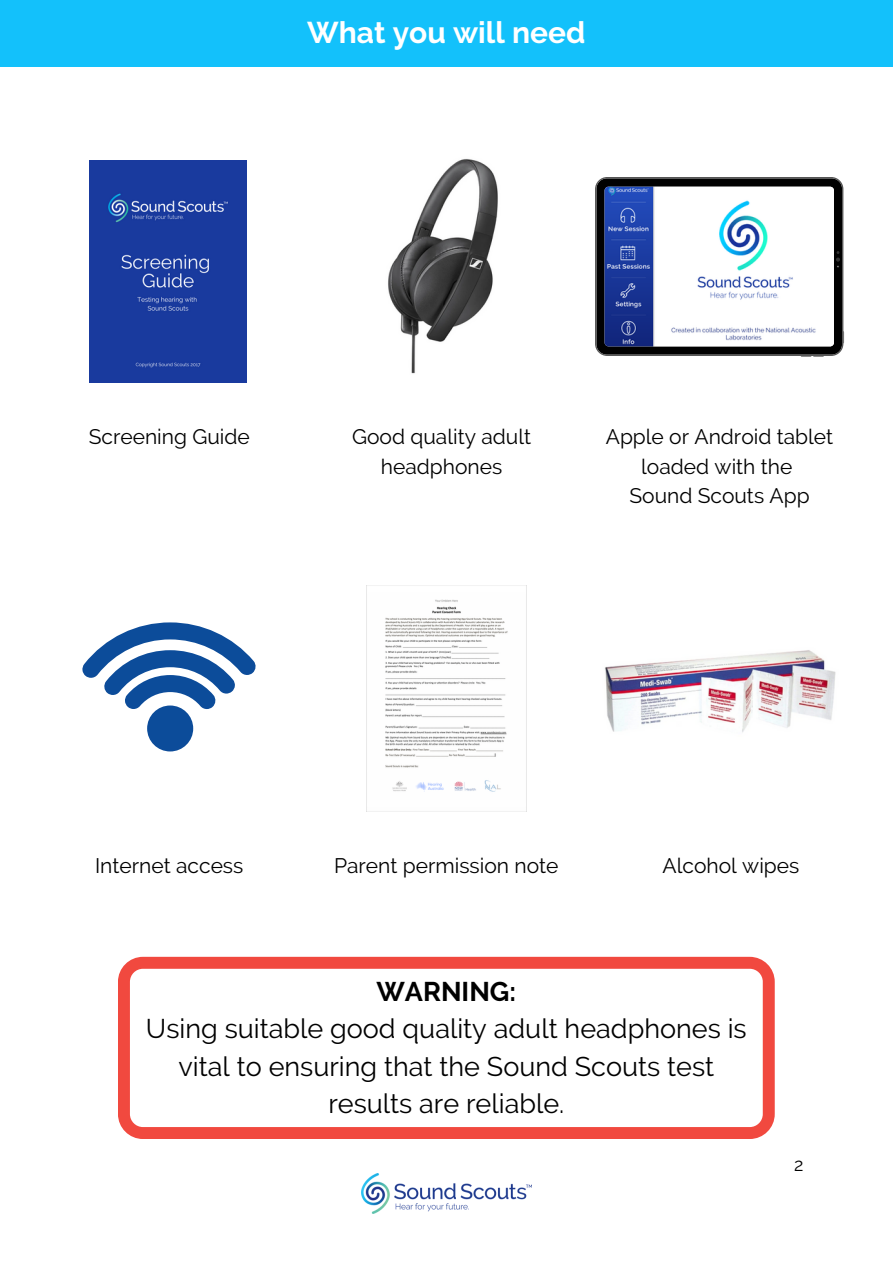
<style>
.page{position:relative;width:893px;height:1264px;background:#fff}
.page>*{position:absolute;margin:0;border:0;box-sizing:border-box;transform-origin:0 0}
.t1{font:700 30px "Raleway";color:#fff}
.t2{font:27px/37.5px "Raleway";color:#000;text-align:center}
.t3{font:700 27px "Raleway";color:#000}
.t4{font:21px/29.2px "Raleway";color:#000;text-align:center}
.t5{font:18px "Raleway";color:#000}
</style>
<div class="page">
<div style="left:0;top:0;width:892px;height:67px;background:#13c1fb"></div>
<img style="left:361px;top:1173px;width:170px;height:40px">
<img style="left:388px;top:159px;width:110px;height:215px">
<img style="left:605px;top:650px;width:231px;height:83px">
<img style="left:366px;top:585px;width:160px;height:226px">
<svg style="left:595px;top:177px;width:249px;height:180px"></svg>
<svg style="left:82px;top:622px;width:174px;height:129px"></svg>
<svg style="left:118px;top:956px;width:656px;height:182px"></svg>
<img style="left:89px;top:161px;width:158px;height:221px">
<p class="t1" style="left:307px;top:14px;width:280px">What you will need</p>
<p class="t4" style="left:89px;top:422px;width:162px">Screening Guide</p>
<p class="t4" style="left:352px;top:422px;width:180px">Good quality adult headphones</p>
<p class="t4" style="left:605px;top:422px;width:229px">Apple or Android tablet loaded with the</p>
<p class="t4" style="left:629px;top:481px;width:182px">Sound Scouts App</p>
<p class="t4" style="left:95px;top:850px;width:150px">Internet access</p>
<p class="t4" style="left:334px;top:850px;width:226px">Parent permission note</p>
<p class="t4" style="left:662px;top:850px;width:138px">Alcohol wipes</p>
<p class="t3" style="left:376px;top:975px;width:141px">WARNING:</p>
<p class="t2" style="left:146px;top:1009px;width:602px">Using suitable good quality adult headphones is vital to ensuring that the Sound Scouts test results are reliable.</p>
<p class="t5" style="left:794px;top:1154px;width:11px">2</p>
</div>
